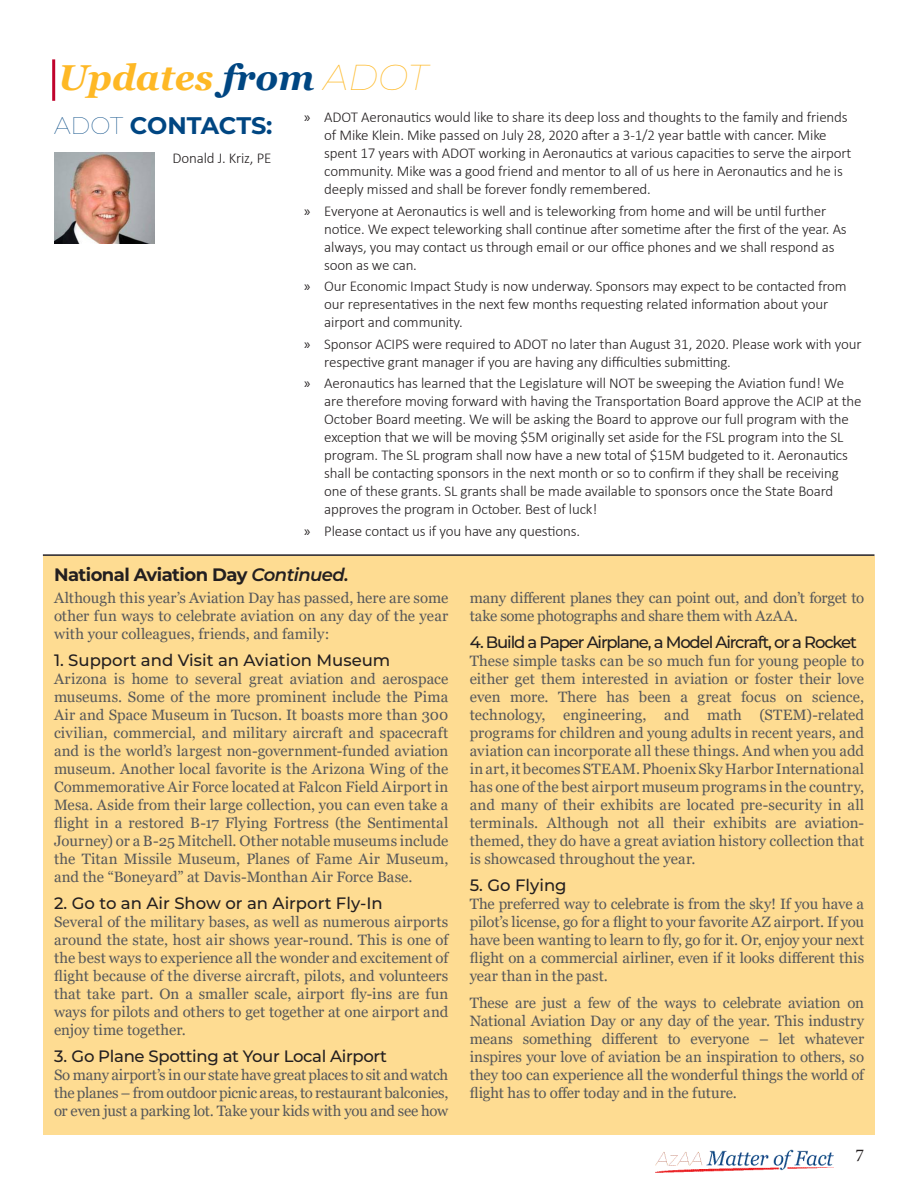
<style>
.page{position:relative;width:918px;height:1188px;background:#fff}
.page>*{position:absolute;margin:0;border:0;box-sizing:border-box;transform-origin:0 0}
.t1{font:italic 700 36px "Georgia";color:#feb825}
.t2{font:700 24px "Montserrat";letter-spacing:-.005em;color:#004682}
.Article_Title{font:700 18px "Montserrat";letter-spacing:-.03em;color:#231f20}
.t3{font:18px "Minion Pro";color:#231f20}
.Article_Subheading{font:500 16.5px "Montserrat";color:#231f20}
.Article_Subheading-2{font:500 16.5px "Montserrat";letter-spacing:-.07em;color:#231f20}
.Article_Subheading-3{font:500 16.5px "Montserrat";letter-spacing:-.02em;color:#231f20}
.Story_style{font:15px/18px "Georgia";letter-spacing:-.005em;color:#57585a;text-align:justify}
.Body_Text{font:300 15px/18px "Calibri";letter-spacing:-.01em;color:#231f20}
.s1{color:#004682}
.s2{font-family:"Montserrat";font-weight:100}
.s3{font-weight:100}
.s4{font-family:"Myriad Pro";font-weight:400}
.s5{font-weight:600;font-style:italic}
</style>
<div class="page">
<img style="left:655px;top:1149px;width:178px;height:24px">
<hr style="left:52px;top:59px;width:3px;height:42px;background:#c0032c">
<img style="left:54px;top:152px;width:100px;height:92px">
<hr style="left:43px;top:554px;width:832px;height:2px;background:#231f20">
<div style="left:43px;top:556px;width:831px;height:578px;background:#fedc92"></div>
<p class="t1" style="left:58px;top:54px;width:371px">Updates <span class="s1">from</span> <span class="s2">ADOT</span></p>
<p class="t2" style="left:54px;top:108px;width:220px"><span class="s3">ADOT</span> CONTACTS:</p>
<p class="Body_Text" style="left:324px;top:108px;width:528px;text-indent:-20px"><span class="s4">»</span> ADOT Aeronautics would like to share its deep loss and thoughts to the family and friends of Mike Klein. Mike passed on July 28, 2020 after a 3-1/2 year battle with cancer. Mike spent 17 years with ADOT working in Aeronautics at various capacities to serve the airport community. Mike was a good friend and mentor to all of us here in Aeronautics and he is deeply missed and shall be forever fondly remembered.</p>
<p class="Body_Text" style="left:324px;top:202px;width:524px;text-indent:-20px"><span class="s4">»</span> Everyone at Aeronautics is well and is teleworking from home and will be until further notice. We expect teleworking shall continue after sometime after the first of the year. As always, you may contact us through email or our office phones and we shall respond as soon as we can.</p>
<p class="Body_Text" style="left:324px;top:277px;width:524px;text-indent:-20px"><span class="s4">»</span> Our Economic Impact Study is now underway. Sponsors may expect to be contacted from our representatives in the next few months requesting related information about your airport and community.</p>
<p class="Body_Text" style="left:324px;top:335px;width:539px;text-indent:-20px"><span class="s4">»</span> Sponsor ACIPS were required to ADOT no later than August 31, 2020. Please work with your respective grant manager if you are having any difficulties submitting.</p>
<p class="Body_Text" style="left:324px;top:374px;width:539px;text-indent:-20px"><span class="s4">»</span> Aeronautics has learned that the Legislature will NOT be sweeping the Aviation fund! We are therefore moving forward with having the Transportation Board approve the ACIP at the October Board meeting. We will be asking the Board to approve our full program with the exception that we will be moving $5M originally set aside for the FSL program into the SL program. The SL program shall now have a new total of $15M budgeted to it. Aeronautics shall be contacting sponsors in the next month or so to confirm if they shall be receiving one of these grants. SL grants shall be made available to sponsors once the State Board approves the program in October. Best of luck!</p>
<p class="Body_Text" style="left:304px;top:522px;width:277px"><span class="s4">»</span> Please contact us if you have any questions.</p>
<p class="Body_Text" style="left:172px;top:149px;width:101px">Donald J. Kriz, PE</p>
<p class="Article_Title" style="left:54px;top:562px;width:296px">National Aviation Day <span class="s5">Continued.</span></p>
<p class="Story_style" style="left:54px;top:589px;width:396px">Although this year’s Aviation Day has passed, here are some other fun ways to celebrate aviation on any day of the year with your colleagues, friends, and family:</p>
<p class="Article_Subheading" style="left:54px;top:648px;width:338px">1. Support and Visit an Aviation Museum</p>
<p class="Story_style" style="left:54px;top:670px;width:396px">Arizona is home to several great aviation and aerospace museums. Some of the more prominent include the Pima Air and Space Museum in Tucson. It boasts more than 300 civilian, commercial, and military aircraft and spacecraft and is the world’s largest non-government-funded aviation museum. Another local favorite is the Arizona Wing of the Commemorative Air Force located at Falcon Field Airport in Mesa. Aside from their large collection, you can even take a flight in a restored B-17 Flying Fortress (the Sentimental Journey) or a B-25 Mitchell. Other notable museums include the Titan Missile Museum, Planes of Fame Air Museum, and the “Boneyard” at Davis-Monthan Air Force Base.</p>
<p class="Article_Subheading" style="left:54px;top:891px;width:330px">2. Go to an Air Show or an Airport Fly-In</p>
<p class="Story_style" style="left:54px;top:913px;width:396px">Several of the military bases, as well as numerous airports around the state, host air shows year-round. This is one of the best ways to experience all the wonder and excitement of flight because of the diverse aircraft, pilots, and volunteers that take part. On a smaller scale, airport fly-ins are fun ways for pilots and others to get together at one airport and enjoy time together.</p>
<p class="Article_Subheading-3" style="left:54px;top:1044px;width:335px">3. Go Plane Spotting at Your Local Airport</p>
<p class="Story_style" style="left:54px;top:1066px;width:396px">So many airport’s in our state have great places to sit and watch the planes – from outdoor picnic areas, to restaurant balconies, or even just a parking lot. Take your kids with you and see how</p>
<p class="Story_style" style="left:470px;top:589px;width:396px">many different planes they can point out, and don’t forget to take some photographs and share them with AzAA.</p>
<p class="Article_Subheading-2" style="left:470px;top:630px;width:389px">4. Build a Paper Airplane, a Model Aircraft, or a Rocket</p>
<p class="Story_style" style="left:470px;top:652px;width:396px">These simple tasks can be so much fun for young people to either get them interested in aviation or foster their love even more. There has been a great focus on science, technology, engineering, and math (STEM)-related programs for children and young adults in recent years, and aviation can incorporate all these things. And when you add in art, it becomes STEAM. Phoenix Sky Harbor International has one of the best airport museum programs in the country, and many of their exhibits are located pre-security in all terminals. Although not all their exhibits are aviation&shy;themed, they do have a great aviation history collection that is showcased throughout the year.</p>
<p class="Article_Subheading" style="left:470px;top:873px;width:98px">5. Go Flying</p>
<p class="Story_style" style="left:470px;top:895px;width:396px">The preferred way to celebrate is from the sky! If you have a pilot’s license, go for a flight to your favorite AZ airport. If you have been wanting to learn to fly, go for it. Or, enjoy your next flight on a commercial airliner, even if it looks different this year than in the past.</p>
<p class="Story_style" style="left:470px;top:994px;width:396px">These are just a few of the ways to celebrate aviation on National Aviation Day or any day of the year. This industry means something different to everyone – let whatever inspires your love of aviation be an inspiration to others, so they too can experience all the wonderful things the world of flight has to offer today and in the future.</p>
<p class="t3" style="left:855px;top:1143px;width:10px">7</p>
</div>
